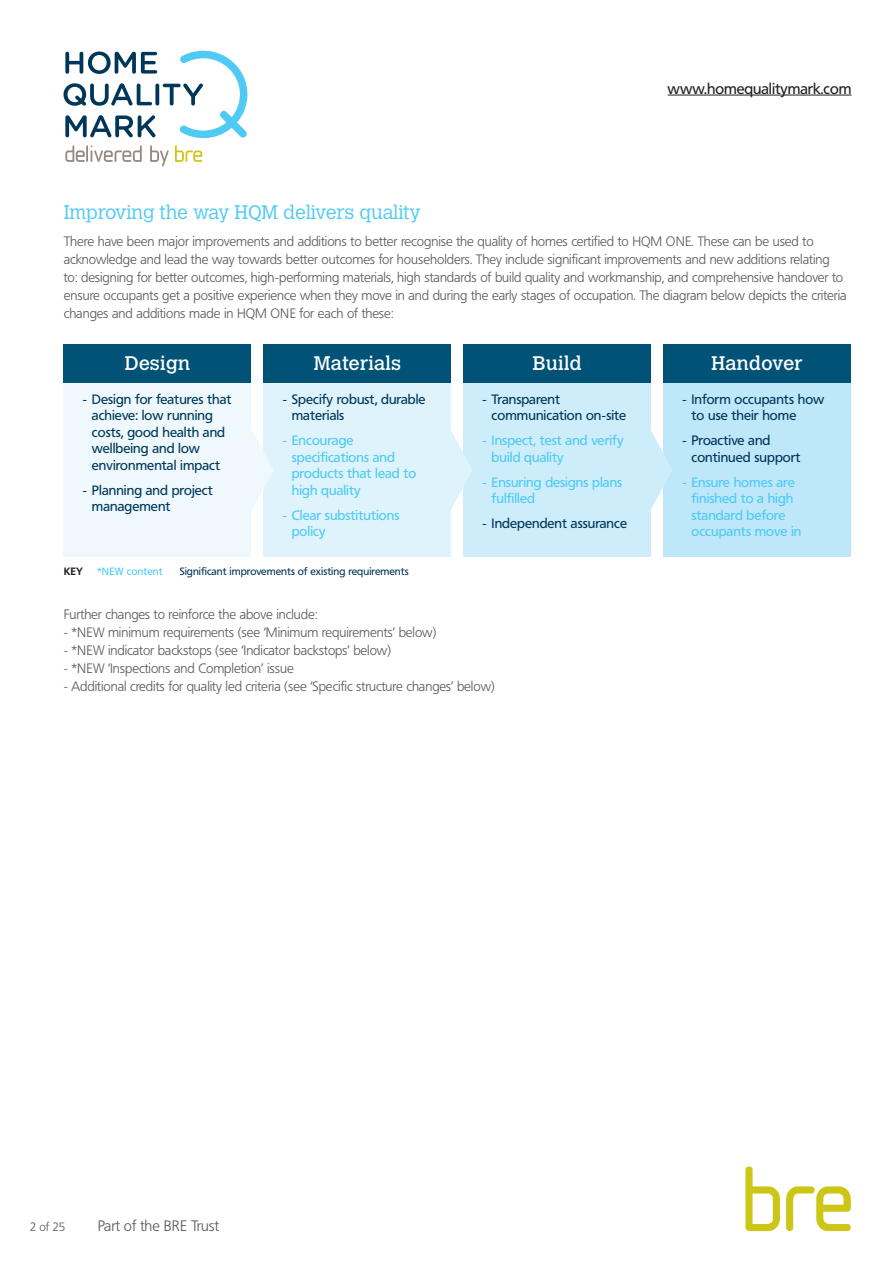
<style>
.page{position:relative;width:893px;height:1263px;background:#fff}
.page>*{position:absolute;margin:0;border:0;box-sizing:border-box;transform-origin:0 0}
.t1{font:300 19.5px "Calvert";letter-spacing:-.01em;color:#4ecaf4}
.t2{font:500 19.5px "Calvert";color:#fff}
.t3{font:15px "Frutiger BQ";letter-spacing:-.005em;color:#231f20}
.t4{font:300 15px "Frutiger BQ";letter-spacing:-.005em;color:#57585a}
.t5{font:300 13.5px/18px "Frutiger BQ";letter-spacing:-.005em;color:#57585a}
.t6{font:13.5px/16.5px "Frutiger BQ";color:#003758}
.t7{font:13.5px/16.5px "Frutiger BQ";color:#4ecaf4}
.t8{font:300 12px "Frutiger BQ";color:#57585a}
.t9{font:10.5px "Frutiger BQ";color:#003758}
.t10{font:10.5px "Frutiger BQ";color:#4ecaf4}
.t11{font:700 10.5px "Frutiger BQ";color:#231f20}
</style>
<div class="page">
<svg style="left:745px;top:1166px;width:35px;height:65px"></svg>
<svg style="left:786px;top:1186px;width:65px;height:45px"></svg>
<hr style="left:668px;top:95px;width:183px;height:1px;background:#231f20">
<svg style="left:175px;top:145px;width:27px;height:17px"></svg>
<svg style="left:150px;top:145px;width:19px;height:21px"></svg>
<svg style="left:65px;top:145px;width:77px;height:17px"></svg>
<svg style="left:63px;top:51px;width:184px;height:87px"></svg>
<div style="left:64px;top:344px;width:187px;height:213px;background:#eef8fd"></div>
<div style="left:264px;top:344px;width:187px;height:213px;background:#def3fc"></div>
<div style="left:463px;top:344px;width:188px;height:213px;background:#ceedfb"></div>
<div style="left:663px;top:344px;width:187px;height:213px;background:#bfe7fa"></div>
<div style="left:64px;top:344px;width:187px;height:39px;background:#005376"></div>
<div style="left:264px;top:344px;width:187px;height:39px;background:#005376"></div>
<div style="left:463px;top:344px;width:188px;height:39px;background:#005376"></div>
<div style="left:663px;top:344px;width:187px;height:39px;background:#005376"></div>
<svg style="left:251px;top:427px;width:22px;height:85px"></svg>
<svg style="left:451px;top:431px;width:21px;height:78px"></svg>
<svg style="left:651px;top:431px;width:21px;height:78px"></svg>
<p class="t3" style="left:668px;top:80px;width:185px">www.homequalitymark.com</p>
<h1 class="t1" style="left:64px;top:201px;width:358px">Improving the way HQM delivers quality</h1>
<p class="t5" style="left:64px;top:233px;width:784px">There have been major improvements and additions to better recognise the quality of homes certified to HQM ONE. These can be used to acknowledge and lead the way towards better outcomes for householders. They include significant improvements and new additions relating to: designing for better outcomes, high-performing materials, high standards of build quality and workmanship, and comprehensive handover to ensure occupants get a positive experience when they move in and during the early stages of occupation. The diagram below depicts the criteria changes and additions made in HQM ONE for each of these:</p>
<h1 class="t2" style="left:125px;top:352px;width:67px">Design</h1>
<h1 class="t2" style="left:313px;top:352px;width:89px">Materials</h1>
<h1 class="t2" style="left:532px;top:352px;width:51px">Build</h1>
<h1 class="t2" style="left:711px;top:352px;width:93px">Handover</h1>
<p class="t6" style="left:92px;top:391px;width:141px;text-indent:-9px">- Design for features that achieve: low running costs, good health and wellbeing and low environmental impact</p>
<p class="t6" style="left:92px;top:482px;width:122px;text-indent:-9px">- Planning and project management</p>
<p class="t6" style="left:292px;top:391px;width:135px;text-indent:-9px">- Specify robust, durable materials</p>
<p class="t7" style="left:292px;top:432px;width:126px;text-indent:-9px">- Encourage specifications and products that lead to high quality</p>
<p class="t7" style="left:292px;top:507px;width:109px;text-indent:-9px">- Clear substitutions policy</p>
<p class="t11" style="left:64px;top:565px;width:21px">KEY</p>
<p class="t10" style="left:97px;top:565px;width:67px">*NEW content</p>
<p class="t9" style="left:180px;top:565px;width:230px">Significant improvements of existing requirements</p>
<p class="t6" style="left:492px;top:391px;width:136px;text-indent:-9px">- Transparent communication on-site</p>
<p class="t7" style="left:492px;top:432px;width:133px;text-indent:-9px">- Inspect, test and verify build quality</p>
<p class="t7" style="left:492px;top:474px;width:132px;text-indent:-9px">- Ensuring designs plans fulfilled</p>
<p class="t6" style="left:483px;top:515px;width:146px">- Independent assurance</p>
<p class="t5" style="left:64px;top:605px;width:255px">Further changes to reinforce the above include:</p>
<p class="t5" style="left:64px;top:623px;width:374px">- *NEW minimum requirements (see ‘Minimum requirements’ below)</p>
<p class="t5" style="left:64px;top:641px;width:329px">- *NEW indicator backstops (see ‘Indicator backstops’ below)</p>
<p class="t5" style="left:64px;top:659px;width:231px">- *NEW ‘Inspections and Completion’ issue</p>
<p class="t5" style="left:64px;top:677px;width:433px">- Additional credits for quality led criteria (see ‘Specific structure changes’ below)</p>
<p class="t6" style="left:691px;top:391px;width:134px;text-indent:-9px">- Inform occupants how to use their home</p>
<p class="t6" style="left:691px;top:432px;width:111px;text-indent:-9px">- Proactive and continued support</p>
<p class="t7" style="left:691px;top:474px;width:111px;text-indent:-9px">- Ensure homes are finished to a high standard before occupants move in</p>
<p class="t8" style="left:30px;top:1220px;width:37px">2 of 25</p>
<p class="t4" style="left:98px;top:1217px;width:123px">Part of the BRE Trust</p>
</div>
